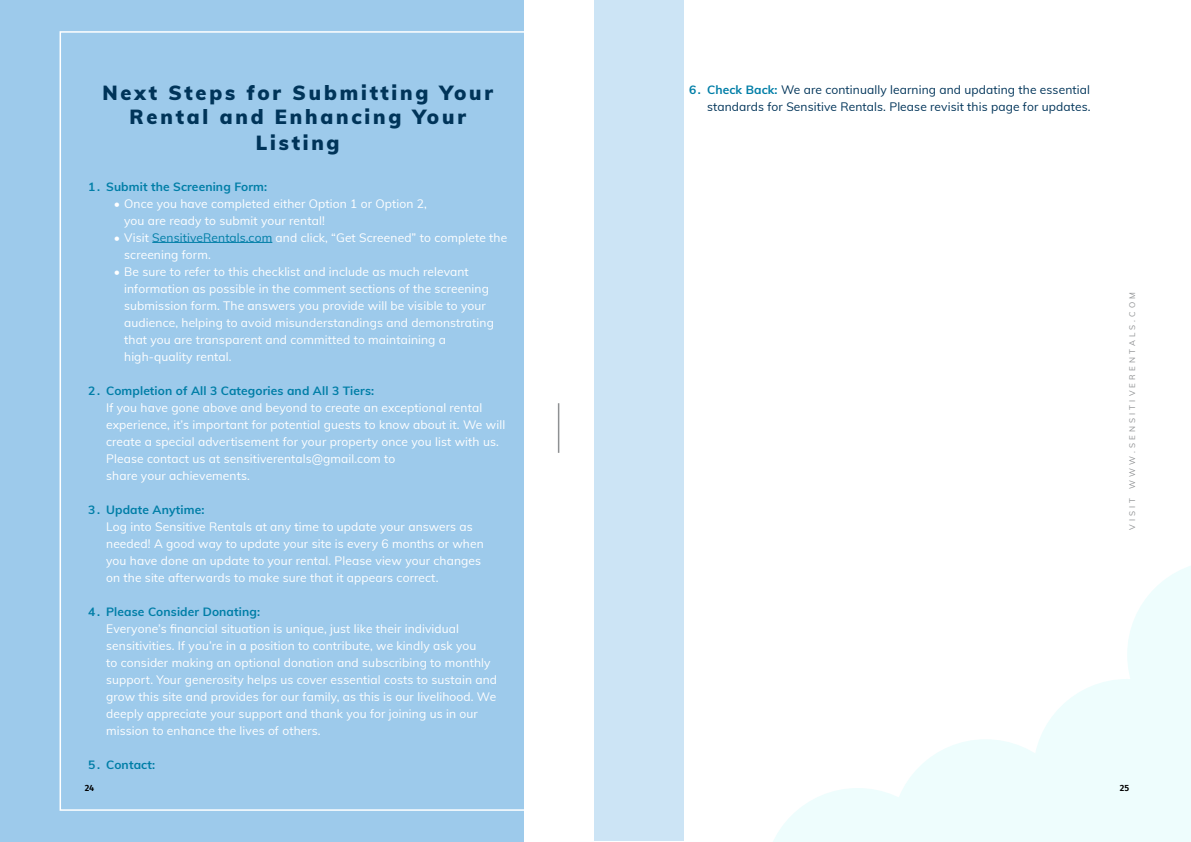
<style>
.page{position:relative;width:1191px;height:842px;background:#fff}
.page>*{position:absolute;margin:0;border:0;box-sizing:border-box;transform-origin:0 0}
.t1{font:900 20px/24.6px "Muli";letter-spacing:.14em;color:#003459;text-align:center}
.t2{font:12px/17px "Muli";letter-spacing:.01em;color:#fff}
.t3{font:12px/17px "Muli";letter-spacing:.01em;color:#003459;text-align:right}
.t4{font:700 12px "Muli";letter-spacing:.01em;color:#007ea7}
.t5{font:600 9px "Fira Sans";color:#000}
.t6{font:8px "Muli";letter-spacing:.4em;color:#8e9092}
.s1{font-weight:900}
.s2{color:#007ea7}
.s3{font-weight:700;color:#007ea7}
</style>
<div class="page">
<div style="left:0;top:0;width:523px;height:842px;background:#9dcaeb"></div>
<hr style="left:558px;top:403px;width:1px;height:50px;background:#8e9092">
<svg style="left:773px;top:566px;width:418px;height:276px"></svg>
<div style="left:594px;top:0;width:89px;height:840px;background:#cce4f5"></div>
<hr style="left:152px;top:242px;width:120px;height:1px;background:#007ea7">
<h1 class="t1" style="left:102px;top:80px;width:392px">Next Steps for Submitting Your<br>Rental and Enhancing Your<br>Listing</h1>
<p class="t4" style="left:88px;top:177px;width:180px">1. Submit the Screening Form:</p>
<p class="t2" style="left:124px;top:194px;width:304px;text-indent:-10px"><span class="s1">•</span> Once you have completed either Option 1 or Option 2, you are ready to submit your rental!</p>
<p class="t2" style="left:124px;top:228px;width:384px;text-indent:-10px"><span class="s1">•</span> Visit <span class="s2">SensitiveRentals.com</span> and click, “Get Screened” to complete the screening form.</p>
<p class="t2" style="left:124px;top:262px;width:371px;text-indent:-10px"><span class="s1">•</span> Be sure to refer to this checklist and include as much relevant information as possible in the comment sections of the screening submission form. The answers you provide will be visible to your audience, helping to avoid misunderstandings and demonstrating that you are transparent and committed to maintaining a high-quality rental.</p>
<p class="t4" style="left:88px;top:381px;width:287px">2. Completion of All 3 Categories and All 3 Tiers:</p>
<p class="t2" style="left:106px;top:398px;width:400px">If you have gone above and beyond to create an exceptional rental experience, it’s important for potential guests to know about it. We will create a special advertisement for your property once you list with us.<br>Please contact us at sensitiverentals@gmail.com to<br>share your achievements.</p>
<p class="t4" style="left:88px;top:500px;width:118px">3. Update Anytime:</p>
<p class="t2" style="left:106px;top:517px;width:379px">Log into Sensitive Rentals at any time to update your answers as needed! A good way to update your site is every 6 months or when you have done an update to your rental. Please view your changes on the site afterwards to make sure that it appears correct.</p>
<p class="t4" style="left:88px;top:602px;width:173px">4. Please Consider Donating:</p>
<p class="t2" style="left:106px;top:619px;width:392px">Everyone’s financial situation is unique, just like their individual sensitivities. If you’re in a position to contribute, we kindly ask you<br>to consider making an optional donation and subscribing to monthly support. Your generosity helps us cover essential costs to sustain and grow this site and provides for our family, as this is our livelihood. We deeply appreciate your support and thank you for joining us in our mission to enhance the lives of others.</p>
<p class="t4" style="left:88px;top:756px;width:68px">5. Contact:</p>
<p class="t3" style="left:689px;top:81px;width:403px"><span class="s3">6. Check Back:</span> We are continually learning and updating the essential standards for Sensitive Rentals. Please revisit this page for updates.</p>
<p class="t6" style="left:1126px;top:530px;width:239px;rotate:-90deg">VISIT WWW.SENSITIVERENTALS.COM</p>
<p class="t5" style="left:85px;top:781px;width:11px">24</p>
<p class="t5" style="left:1119px;top:781px;width:11px">25</p>
</div>
